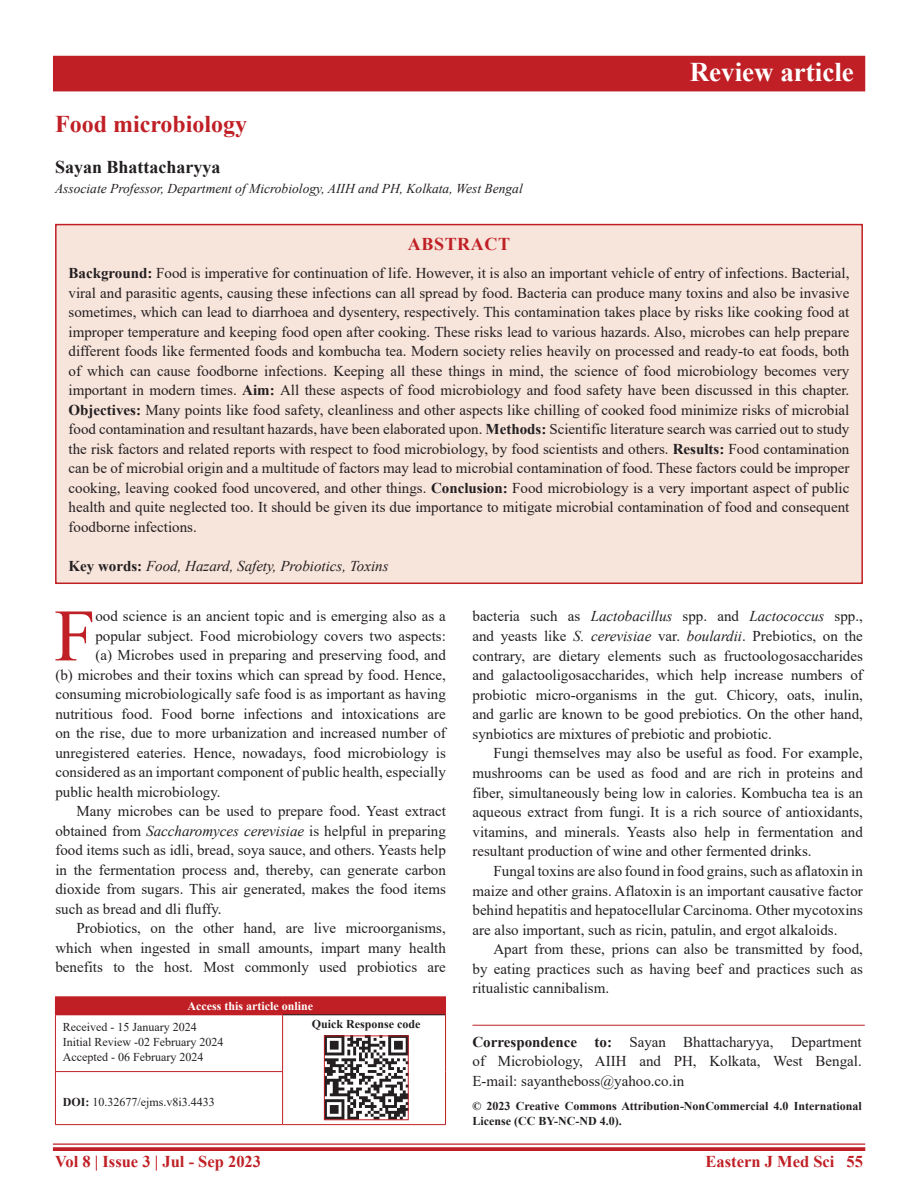
<style>
.page{position:relative;width:918px;height:1188px;background:#fff}
.page>*{position:absolute;margin:0;border:0;box-sizing:border-box;transform-origin:0 0}
.DROP_CAP_TX{font:73.95px "Times New Roman";color:#c02025}
.AH{font:700 27px "Times New Roman";color:#fff}
.AT{font:700 24px "Times New Roman";color:#c02025}
.AU{font:700 18px "Times New Roman";color:#231f20}
.ABSH{font:700 18px "Times New Roman";letter-spacing:.035em;color:#c02025}
.RF{font:700 16.5px "Times New Roman";color:#c02025}
.TX{font:15px/19.6px "Times New Roman";color:#231f20;text-align:justify}
.ABS{font:15px/19.5px "Times New Roman";color:#231f20;text-align:justify}
.DROP_CAP_TX-2{font:15px "Times New Roman";color:#231f20}
.ADD{font:15px/19.5px "Times New Roman";color:#231f20;text-align:justify}
.KWD{font:italic 15px "Times New Roman";color:#231f20}
.AFF{font:italic 13.5px "Times New Roman";color:#231f20}
.CR{font:700 12px/15px "Times New Roman";color:#231f20}
.HIS{font:12px/15px "Times New Roman";color:#231f20}
.DOI{font:12px "Times New Roman";color:#231f20}
.AAO{font:700 12px "Times New Roman";color:#fff}
.QR{font:700 12px "Times New Roman";color:#231f20}
.s1{font-weight:700}
.s2{font-weight:700;font-style:normal}
.s3{font-style:italic}
</style>
<div class="page">
<hr style="left:53px;top:1143px;width:812px;height:2px;background:#c02025">
<svg style="left:53px;top:1147px;width:812px;height:4px;fill:#c02025"></svg>
<div style="left:53px;top:56px;width:812px;height:35px;background:#c02025"></div>
<div style="left:56px;top:225px;width:806px;height:358px;background:#f7e4db"></div>
<div style="left:55px;top:224px;width:808px;height:360px;border:2px solid #c02025"></div>
<hr style="left:472px;top:1025px;width:393px;height:1px;background:#c02025">
<div style="left:55px;top:997px;width:391px;height:18px;background:#c02025"></div>
<hr style="left:283px;top:1014px;width:162px;height:1px;background:#231f20">
<hr style="left:55px;top:996px;width:228px;height:1px;background:#c02025">
<hr style="left:283px;top:996px;width:163px;height:1px;background:#c02025">
<hr style="left:55px;top:1015px;width:1px;height:56px;background:#c02025">
<hr style="left:282px;top:1015px;width:1px;height:56px;background:#c02025">
<hr style="left:445px;top:1015px;width:1px;height:57px;background:#c02025">
<hr style="left:445px;top:1072px;width:1px;height:52px;background:#c02025">
<hr style="left:55px;top:1072px;width:1px;height:52px;background:#c02025">
<hr style="left:55px;top:1071px;width:228px;height:1px;background:#c02025">
<hr style="left:55px;top:1124px;width:228px;height:1px;background:#c02025">
<hr style="left:282px;top:1072px;width:1px;height:52px;background:#c02025">
<hr style="left:283px;top:1124px;width:163px;height:1px;background:#c02025">
<img style="left:326px;top:1038px;width:80px;height:80px">
<div style="left:324px;top:1036px;width:84px;height:84px;border:1px solid #c02025"></div>
<p class="AT" style="left:55px;top:106px;width:194px">Food microbiology</p>
<p class="AU" style="left:55px;top:154px;width:167px">Sayan Bhattacharyya</p>
<p class="AFF" style="left:55px;top:179px;width:469px">Associate Professor, Department of Microbiology, AIIH and PH, Kolkata, West Bengal</p>
<p class="AH" style="left:690px;top:52px;width:166px">Review article</p>
<p class="ABSH" style="left:408px;top:231px;width:104px">ABSTRACT</p>
<p class="ABS" style="left:69px;top:263px;width:782px"><span class="s1">Background:</span> Food is imperative for continuation of life. However, it is also an important vehicle of entry of infections. Bacterial, viral and parasitic agents, causing these infections can all spread by food. Bacteria can produce many toxins and also be invasive sometimes, which can lead to diarrhoea and dysentery, respectively. This contamination takes place by risks like cooking food at improper temperature and keeping food open after cooking. These risks lead to various hazards. Also, microbes can help prepare different foods like fermented foods and kombucha tea. Modern society relies heavily on processed and ready-to eat foods, both of which can cause foodborne infections. Keeping all these things in mind, the science of food microbiology becomes very important in modern times. <span class="s1">Aim:</span> All these aspects of food microbiology and food safety have been discussed in this chapter.<br><span class="s1">Objectives:</span> Many points like food safety, cleanliness and other aspects like chilling of cooked food minimize risks of microbial food contamination and resultant hazards, have been elaborated upon. <span class="s1">Methods:</span> Scientific literature search was carried out to study the risk factors and related reports with respect to food microbiology, by food scientists and others. <span class="s1">Results:</span> Food contamination can be of microbial origin and a multitude of factors may lead to microbial contamination of food. These factors could be improper cooking, leaving cooked food uncovered, and other things. <span class="s1">Conclusion:</span> Food microbiology is a very important aspect of public health and quite neglected too. It should be given its due importance to mitigate microbial contamination of food and consequent foodborne infections.</p>
<p class="KWD" style="left:69px;top:555px;width:321px"><span class="s2">Key words:</span> Food, Hazard, Safety, Probiotics, Toxins</p>
<p class="DROP_CAP_TX" style="left:54px;top:584px;width:43px">F</p>
<p class="DROP_CAP_TX-2" style="left:95px;top:606px;width:352px">ood science is an ancient topic and is emerging also as a</p>
<p class="DROP_CAP_TX-2" style="left:95px;top:625px;width:352px">popular subject. Food microbiology covers two aspects:</p>
<p class="DROP_CAP_TX-2" style="left:95px;top:645px;width:352px">(a) Microbes used in preparing and preserving food, and</p>
<p class="DROP_CAP_TX-2" style="left:55px;top:664px;width:392px">(b) microbes and their toxins which can spread by food. Hence,</p>
<p class="DROP_CAP_TX-2" style="left:55px;top:684px;width:392px">consuming microbiologically safe food is as important as having</p>
<p class="DROP_CAP_TX-2" style="left:55px;top:703px;width:392px">nutritious food. Food borne infections and intoxications are</p>
<p class="DROP_CAP_TX-2" style="left:55px;top:723px;width:392px">on the rise, due to more urbanization and increased number of</p>
<p class="DROP_CAP_TX-2" style="left:55px;top:742px;width:392px">unregistered eateries. Hence, nowadays, food microbiology is</p>
<p class="DROP_CAP_TX-2" style="left:55px;top:762px;width:392px">considered as an important component of public health, especially</p>
<p class="DROP_CAP_TX-2" style="left:55px;top:781px;width:167px">public health microbiology.</p>
<p class="TX" style="left:55px;top:801px;width:392px;text-indent:21px">Many microbes can be used to prepare food. Yeast extract obtained from <span class="s3">Saccharomyces cerevisiae</span> is helpful in preparing food items such as idli, bread, soya sauce, and others. Yeasts help in the fermentation process and, thereby, can generate carbon dioxide from sugars. This air generated, makes the food items such as bread and dli fluffy.</p>
<p class="TX" style="left:55px;top:918px;width:392px;text-indent:21px">Probiotics, on the other hand, are live microorganisms, which when ingested in small amounts, impart many health benefits to the host. Most commonly used probiotics are</p>
<p class="AAO" style="left:188px;top:997px;width:127px">Access this article online</p>
<p class="HIS" style="left:63px;top:1019px;width:162px">Received - 15 January 2024<br>Initial Review -02 February 2024<br>Accepted - 06 February 2024</p>
<p class="QR" style="left:312px;top:1015px;width:110px">Quick Response code</p>
<p class="DOI" style="left:63px;top:1093px;width:154px"><span class="s1">DOI:</span> 10.32677/ejms.v8i3.4433</p>
<p class="TX" style="left:472px;top:606px;width:392px">bacteria such as <span class="s3">Lactobacillus</span> spp. and <span class="s3">Lactococcus</span> spp., and yeasts like <span class="s3">S. cerevisiae</span> var. <span class="s3">boulardii</span>. Prebiotics, on the contrary, are dietary elements such as fructoologosaccharides and galactooligosaccharides, which help increase numbers of probiotic micro-organisms in the gut. Chicory, oats, inulin, and garlic are known to be good prebiotics. On the other hand, synbiotics are mixtures of prebiotic and probiotic.</p>
<p class="TX" style="left:472px;top:743px;width:392px;text-indent:21px">Fungi themselves may also be useful as food. For example, mushrooms can be used as food and are rich in proteins and fiber, simultaneously being low in calories. Kombucha tea is an aqueous extract from fungi. It is a rich source of antioxidants, vitamins, and minerals. Yeasts also help in fermentation and resultant production of wine and other fermented drinks.</p>
<p class="TX" style="left:472px;top:861px;width:392px;text-indent:21px">Fungal toxins are also found in food grains, such as aflatoxin in maize and other grains. Aflatoxin is an important causative factor behind hepatitis and hepatocellular Carcinoma. Other mycotoxins are also important, such as ricin, patulin, and ergot alkaloids.</p>
<p class="TX" style="left:472px;top:939px;width:392px;text-indent:21px">Apart from these, prions can also be transmitted by food, by eating practices such as having beef and practices such as ritualistic cannibalism.</p>
<p class="ADD" style="left:472px;top:1031px;width:391px"><span class="s1">Correspondence to:</span> Sayan Bhattacharyya, Department of Microbiology, AIIH and PH, Kolkata, West Bengal.<br>E-mail: sayantheboss@yahoo.co.in</p>
<p class="CR" style="left:472px;top:1099px;width:391px">© 2023 Creative Commons Attribution-NonCommercial 4.0 International<br>License (CC BY-NC-ND 4.0).</p>
<p class="RF" style="left:55px;top:1150px;width:208px">Vol 8 | Issue 3 | Jul - Sep 2023</p>
<p class="RF" style="left:706px;top:1150px;width:159px">Eastern J Med Sci 55</p>
</div>
